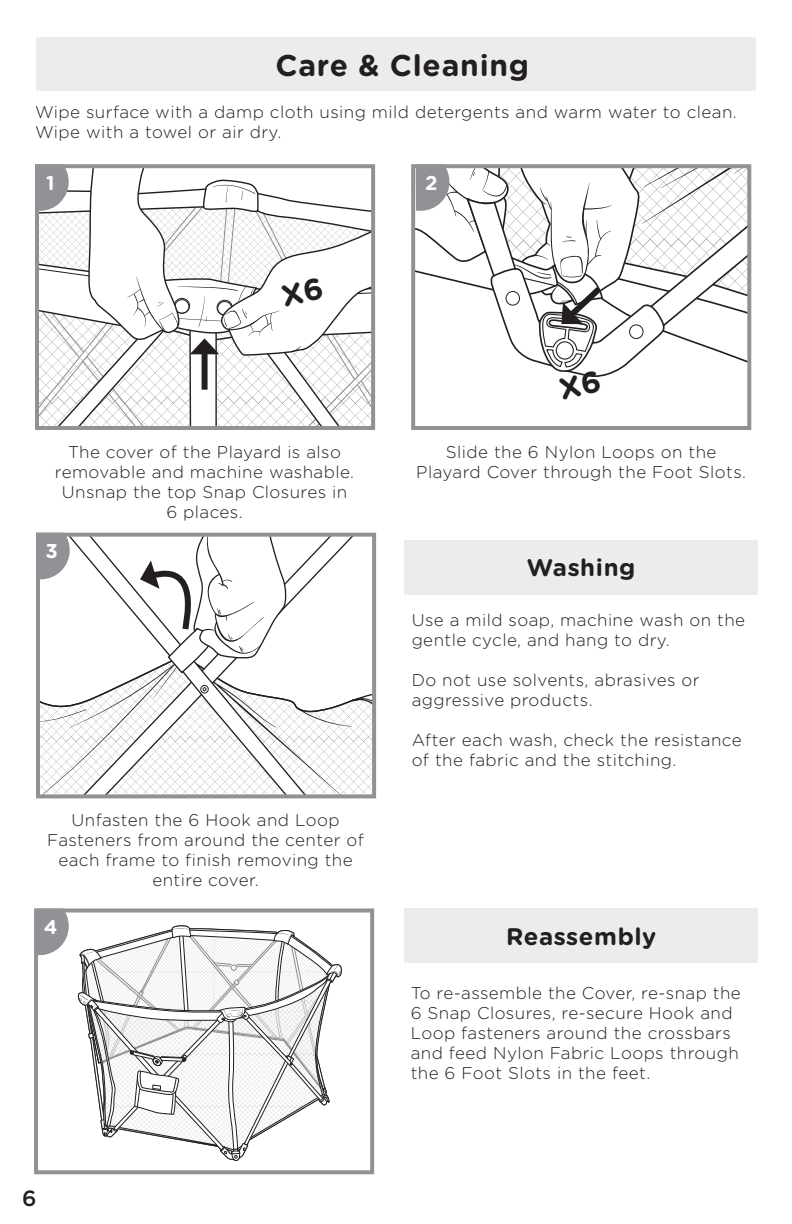
<style>
.page{position:relative;width:792px;height:1224px;background:#fff}
.page>*{position:absolute;margin:0;border:0;box-sizing:border-box;transform-origin:0 0}
.IB_Header{font:700 30px "Gotham Rounded";letter-spacing:.025em;color:#231f20}
.IB_Header-2{font:700 24px "Gotham Rounded";letter-spacing:.025em;color:#231f20}
.t1{font:500 22px "Gotham Rounded";color:#231f20}
.Numbers{font:700 20px "Gotham Rounded";color:#fff}
.t2{font:300 17px/20px "Gotham Rounded";letter-spacing:.025em;color:#231f20}
</style>
<div class="page">
<div style="left:36px;top:37px;width:720px;height:54px;background:#ececee"></div>
<div style="left:411px;top:164px;width:340px;height:266px;border:4px solid #919295"></div>
<svg style="left:36px;top:533px;width:338px;height:263px"></svg>
<div style="left:404px;top:540px;width:354px;height:55px;background:#ececee"></div>
<svg style="left:77px;top:925px;width:265px;height:236px"></svg>
<div style="left:34px;top:909px;width:340px;height:265px;border:4px solid #919295"></div>
<svg style="left:35px;top:909px;width:34px;height:46px;background:#9fa0a2"></svg>
<div style="left:404px;top:909px;width:354px;height:54px;background:#ececee"></div>
<svg style="left:35px;top:164px;width:338px;height:264px"></svg>
<svg style="left:413px;top:164px;width:336px;height:236px"></svg>
<p class="IB_Header" style="left:275px;top:43px;width:255px">Care &amp; Cleaning</p>
<p class="t2" style="left:35px;top:102px;width:703px">Wipe surface with a damp cloth using mild detergents and warm water to clean.<br>Wipe with a towel or air dry.</p>
<p class="Numbers" style="left:46px;top:168px;width:10px">1</p>
<p class="Numbers" style="left:425px;top:168px;width:14px">2</p>
<p class="t2" style="left:55px;top:441px;width:301px;text-align:center">The cover of the Playard is also removable and machine washable.<br>Unsnap the top Snap Closures in<br>6 places.</p>
<p class="Numbers" style="left:45px;top:537px;width:14px">3</p>
<p class="t2" style="left:47px;top:809px;width:318px;text-align:center">Unfasten the 6 Hook and Loop<br>Fasteners from around the center of each frame to finish removing the entire cover.</p>
<p class="Numbers" style="left:44px;top:913px;width:15px">4</p>
<p class="t1" style="left:22px;top:1182px;width:16px">6</p>
<p class="t2" style="left:416px;top:441px;width:331px;text-align:center">Slide the 6 Nylon Loops on the<br>Playard Cover through the Foot Slots.</p>
<p class="IB_Header-2" style="left:527px;top:550px;width:110px">Washing</p>
<p class="t2" style="left:412px;top:610px;width:335px">Use a mild soap, machine wash on the gentle cycle, and hang to dry.</p>
<p class="t2" style="left:412px;top:670px;width:289px">Do not use solvents, abrasives or aggressive products.</p>
<p class="t2" style="left:412px;top:730px;width:332px">After each wash, check the resistance of the fabric and the stitching.</p>
<p class="IB_Header-2" style="left:506px;top:919px;width:152px">Reassembly</p>
<p class="t2" style="left:411px;top:982px;width:332px">To re-assemble the Cover, re-snap the 6 Snap Closures, re-secure Hook and Loop fasteners around the crossbars and feed Nylon Fabric Loops through the 6 Foot Slots in the feet.</p>
</div>
